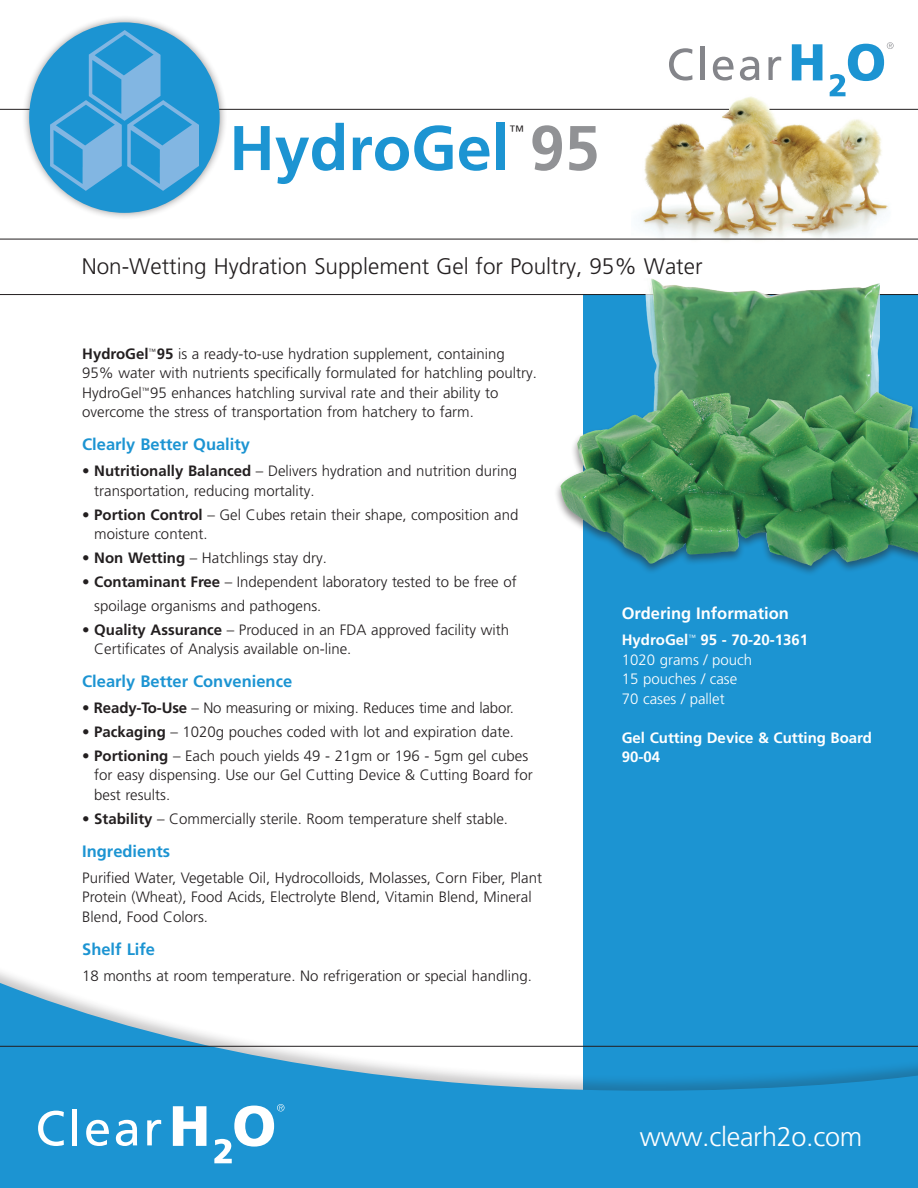
<style>
.page{position:relative;width:918px;height:1188px;background:#fff}
.page>*{position:absolute;margin:0;border:0;box-sizing:border-box;transform-origin:0 0}
.t1{font:700 63px "Frutiger LT Pro";color:#1c94d2}
.nutritional_tabbed{font:300 27px "Frutiger LT Pro";letter-spacing:-.01em;color:#fff}
.bulleted_list{font:300 22.5px "Frutiger LT Pro";color:#231f20}
.bulleted_list-2{font:700 16.5px "Frutiger LT Pro";color:#1c94d2}
.para_body_copy{font:700 16.5px "Frutiger LT Pro";color:#fff}
.nutritional_tabbed-2{font:700 16.5px "Frutiger LT Pro";color:#1c94d2}
.bulleted_list-3{font:300 15px/19.5px "Frutiger LT Pro";color:#231f20}
.para_body_copy-2{font:300 15px/19.5px "Frutiger LT Pro";color:#231f20}
.nutritional_tabbed-3{font:300 15px "Frutiger LT Pro";color:#231f20}
.bulleted_list-4{font:700 15px "Frutiger LT Pro";color:#fff}
.t2{font:300 15px "Frutiger LT Pro";color:#fff}
.s1{color:#919295}
.s2{font-weight:700}
</style>
<div class="page">
<img style="left:632px;top:92px;width:262px;height:149px">
<div style="left:584px;top:295px;width:334px;height:893px;background:#1c94d2"></div>
<hr style="left:0;top:294px;width:918px;height:1px;background:#231f20">
<hr style="left:0;top:239px;width:918px;height:1px;background:#231f20">
<div style="left:0;top:962px;width:918px;height:226px;background:#231f20;opacity:.25"></div>
<svg style="left:0;top:978px;width:918px;height:210px;fill:#1c94d2"></svg>
<hr style="left:0;top:1046px;width:918px;height:1px;background:#231f20">
<svg style="left:173px;top:1106px;width:33px;height:40px"></svg>
<svg style="left:38px;top:1111px;width:26px;height:35px"></svg>
<div style="left:72px;top:1109px;width:5px;height:36px;background:#fff"></div>
<svg style="left:86px;top:1120px;width:23px;height:26px"></svg>
<svg style="left:116px;top:1120px;width:21px;height:26px"></svg>
<svg style="left:147px;top:1120px;width:14px;height:25px"></svg>
<svg style="left:214px;top:1104px;width:70px;height:59px"></svg>
<svg style="left:792px;top:44px;width:30px;height:36px"></svg>
<svg style="left:669px;top:48px;width:24px;height:33px"></svg>
<hr style="left:700px;top:47px;width:4px;height:33px;background:#84858a">
<svg style="left:713px;top:57px;width:21px;height:24px"></svg>
<svg style="left:740px;top:57px;width:19px;height:24px"></svg>
<svg style="left:768px;top:57px;width:13px;height:23px"></svg>
<svg style="left:830px;top:42px;width:64px;height:54px"></svg>
<img style="left:645px;top:278px;width:234px;height:110px">
<div style="left:554px;top:388px;width:364px;height:189px;background:#231f20;opacity:.5"></div>
<img style="left:560px;top:391px;width:209px;height:173px">
<hr style="left:0;top:109px;width:729px;height:1px;background:#231f20">
<hr style="left:770px;top:109px;width:148px;height:1px;background:#231f20">
<div style="left:21px;top:14px;width:207px;height:207px;background:#231f20;opacity:.5"></div>
<div style="left:29px;top:22px;width:191px;height:191px;background:#1c94d2;border-radius:50%"></div>
<img style="left:51px;top:30px;width:147px;height:161px">
<p class="t1" style="left:229px;top:111px;width:372px">HydroGel <span class="s1">95</span></p>
<p class="para_body_copy-2" style="left:509px;top:121px;width:16px">™</p>
<p class="bulleted_list" style="left:82px;top:253px;width:622px">Non-Wetting Hydration Supplement Gel for Poultry, 95% Water</p>
<p class="para_body_copy-2" style="left:82px;top:344px;width:456px"><span class="s2">HydroGel</span><sup>™</sup><span class="s2">95</span> is a ready-to-use hydration supplement, containing 95% water with nutrients specifically formulated for hatchling poultry.<br>HydroGel<sup>™</sup>95 enhances hatchling survival rate and their ability to overcome the stress of transportation from hatchery to farm.</p>
<p class="bulleted_list-2" style="left:82px;top:435px;width:169px">Clearly Better Quality</p>
<p class="bulleted_list-3" style="left:94px;top:462px;width:425px;text-indent:-12px">• <span class="s2">Nutritionally Balanced</span> – Delivers hydration and nutrition during transportation, reducing mortality.</p>
<p class="bulleted_list-3" style="left:94px;top:505px;width:426px;text-indent:-12px"><span class="s2">• Portion Control</span> – Gel Cubes retain their shape, composition and moisture content.</p>
<p class="bulleted_list-3" style="left:82px;top:548px;width:246px"><span class="s2">• Non Wetting</span> – Hatchlings stay dry.</p>
<p class="bulleted_list-3" style="left:82px;top:572px;width:436px"><span class="s2">• Contaminant Free</span> – Independent laboratory tested to be free of</p>
<p class="bulleted_list-3" style="left:94px;top:596px;width:229px">spoilage organisms and pathogens.</p>
<p class="bulleted_list-3" style="left:94px;top:620px;width:417px;text-indent:-12px"><span class="s2">• Quality Assurance</span> – Produced in an FDA approved facility with<br>Certificates of Analysis available on-line.</p>
<p class="bulleted_list-2" style="left:82px;top:671px;width:211px">Clearly Better Convenience</p>
<p class="bulleted_list-3" style="left:82px;top:698px;width:433px"><span class="s2">• Ready-To-Use</span> – No measuring or mixing. Reduces time and labor.</p>
<p class="bulleted_list-3" style="left:82px;top:722px;width:433px"><span class="s2">• Packaging</span> – 1020g pouches coded with lot and expiration date.</p>
<p class="bulleted_list-3" style="left:94px;top:746px;width:440px;text-indent:-12px"><span class="s2">• Portioning</span> – Each pouch yields 49 - 21gm or 196 - 5gm gel cubes for easy dispensing. Use our Gel Cutting Device &amp; Cutting Board for best results.</p>
<p class="bulleted_list-3" style="left:82px;top:809px;width:427px"><span class="s2">• Stability</span> – Commercially sterile. Room temperature shelf stable.</p>
<p class="bulleted_list-2" style="left:82px;top:841px;width:90px">Ingredients</p>
<p class="para_body_copy-2" style="left:82px;top:868px;width:461px">Purified Water, Vegetable Oil, Hydrocolloids, Molasses, Corn Fiber, Plant<br>Protein (Wheat), Food Acids, Electrolyte Blend, Vitamin Blend, Mineral<br>Blend, Food Colors.</p>
<p class="nutritional_tabbed-2" style="left:82px;top:939px;width:74px">Shelf Life</p>
<p class="nutritional_tabbed-3" style="left:82px;top:967px;width:451px">18 months at room temperature. No refrigeration or special handling.</p>
<p class="para_body_copy" style="left:622px;top:604px;width:169px">Ordering Information</p>
<p class="bulleted_list-4" style="left:622px;top:631px;width:188px">HydroGel<sup>™</sup> 95 - 70-20-1361</p>
<p class="t2" style="left:622px;top:651px;width:132px">1020 grams / pouch</p>
<p class="t2" style="left:622px;top:670px;width:117px">15 pouches / case</p>
<p class="t2" style="left:622px;top:690px;width:104px">70 cases / pallet</p>
<p class="bulleted_list-4" style="left:622px;top:729px;width:252px">Gel Cutting Device &amp; Cutting Board</p>
<p class="bulleted_list-4" style="left:622px;top:748px;width:40px">90-04</p>
<p class="nutritional_tabbed" style="left:640px;top:1121px;width:224px">www.clearh2o.com</p>
</div>
